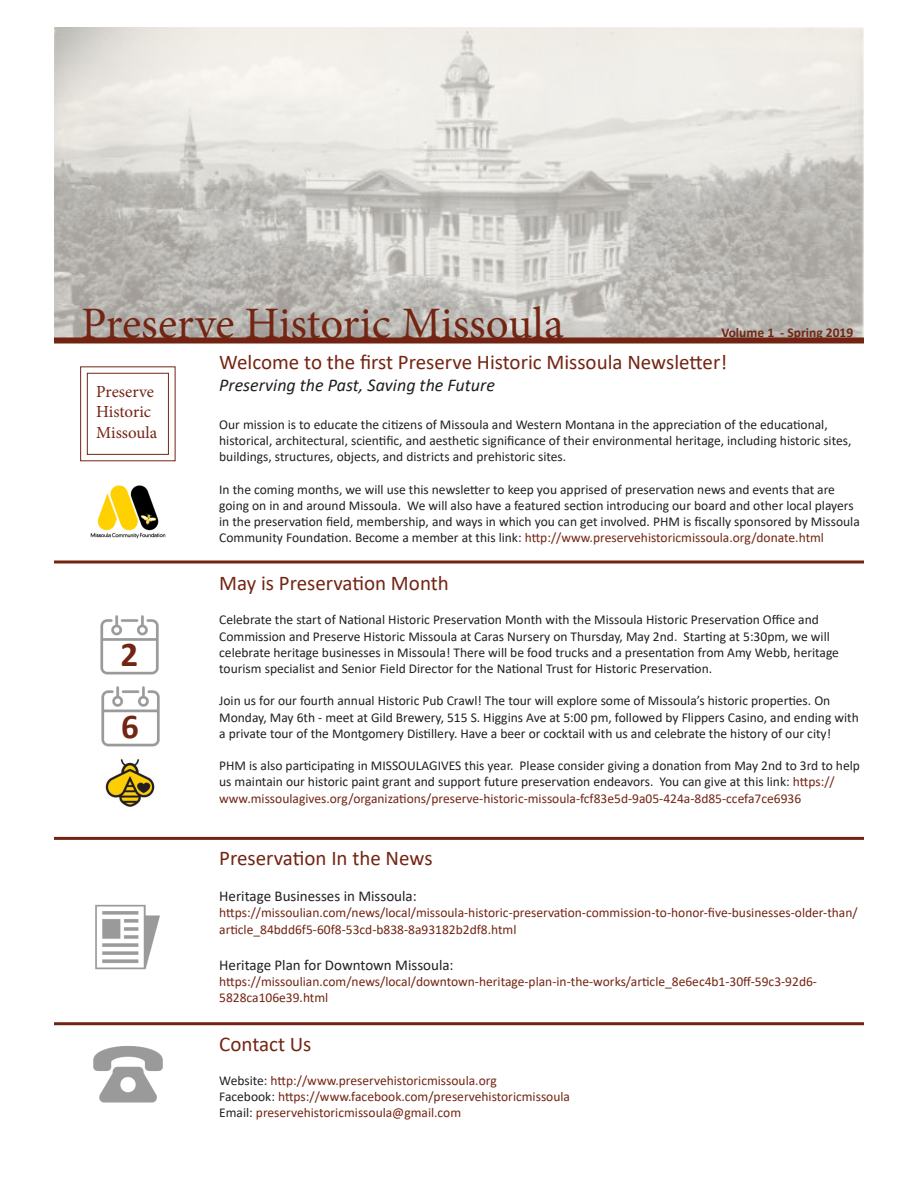
<style>
.page{position:relative;width:918px;height:1188px;background:#fff}
.page>*{position:absolute;margin:0;border:0;box-sizing:border-box;transform-origin:0 0}
.t1{font:45px "Minion Pro";letter-spacing:-.005em;color:#732513}
.t2{font:700 34.95px "Calibri";color:#732513}
.t3{font:21px "Calibri";color:#732513}
.t4{font:italic 18px "Calibri";color:#231f20}
.t5{font:16.95px "Minion Pro";letter-spacing:-.005em;color:#732513}
.t6{font:15px "Calibri";color:#231f20}
.t7{font:13.5px/16.2px "Calibri";color:#231f20}
.t8{font:13.5px/16.2px "Calibri";color:#732513}
.t9{font:700 13.5px "Calibri";color:#732513}
.s1{color:#732513}
.s2{color:#231f20}
</style>
<div class="page">
<img style="left:54px;top:27px;width:810px;height:311px">
<div style="left:54px;top:338px;width:810px;height:6px;background:#732311"></div>
<hr style="left:54px;top:560px;width:810px;height:3px;background:#732311">
<hr style="left:54px;top:837px;width:810px;height:3px;background:#732311">
<img style="left:101px;top:686px;width:59px;height:61px">
<img style="left:105px;top:759px;width:50px;height:48px">
<hr style="left:54px;top:1022px;width:810px;height:3px;background:#732311">
<div style="left:87px;top:373px;width:82px;height:82px;border:1px solid #732513"></div>
<img style="left:95px;top:904px;width:65px;height:66px">
<img style="left:93px;top:1046px;width:70px;height:57px">
<img style="left:90px;top:485px;width:76px;height:54px">
<img style="left:100px;top:615px;width:59px;height:60px">
<p class="t1" style="left:81px;top:294px;width:484px">Preserve Historic Missoula</p>
<p class="t3" style="left:219px;top:348px;width:509px">Welcome to the first Preserve Historic Missoula Newsletter!</p>
<p class="t4" style="left:219px;top:372px;width:277px">Preserving the Past, Saving the Future</p>
<p class="t7" style="left:219px;top:416px;width:634px">Our mission is to educate the citizens of Missoula and Western Montana in the appreciation of the educational, historical, architectural, scientific, and aesthetic significance of their environmental heritage, including historic sites, buildings, structures, objects, and districts and prehistoric sites.</p>
<p class="t7" style="left:219px;top:481px;width:642px">In the coming months, we will use this newsletter to keep you apprised of preservation news and events that are going on in and around Missoula. We will also have a featured section introducing our board and other local players in the preservation field, membership, and ways in which you can get involved. PHM is fiscally sponsored by Missoula Community Foundation. Become a member at this link: <span class="s1">http://www.preservehistoricmissoula.org/donate.html</span></p>
<p class="t9" style="left:721px;top:323px;width:133px">Volume 1 - Spring 2019</p>
<p class="t5" style="left:96px;top:380px;width:59px">Preserve</p>
<p class="t5" style="left:96px;top:401px;width:56px">Historic</p>
<p class="t5" style="left:96px;top:421px;width:63px">Missoula</p>
<p class="t2" style="left:121px;top:630px;width:19px">2</p>
<p class="t2" style="left:121px;top:701px;width:19px">6</p>
<p class="t3" style="left:219px;top:569px;width:231px">May is Preservation Month</p>
<p class="t7" style="left:219px;top:611px;width:621px">Celebrate the start of National Historic Preservation Month with the Missoula Historic Preservation Office and Commission and Preserve Historic Missoula at Caras Nursery on Thursday, May 2nd. Starting at 5:30pm, we will celebrate heritage businesses in Missoula! There will be food trucks and a presentation from Amy Webb, heritage tourism specialist and Senior Field Director for the National Trust for Historic Preservation.</p>
<p class="t7" style="left:219px;top:692px;width:641px">Join us for our fourth annual Historic Pub Crawl! The tour will explore some of Missoula’s historic properties. On<br>Monday, May 6th - meet at Gild Brewery, 515 S. Higgins Ave at 5:00 pm, followed by Flippers Casino, and ending with a private tour of the Montgomery Distillery. Have a beer or cocktail with us and celebrate the history of our city!</p>
<p class="t7" style="left:219px;top:757px;width:642px">PHM is also participating in MISSOULAGIVES this year. Please consider giving a donation from May 2nd to 3rd to help us maintain our historic paint grant and support future preservation endeavors. You can give at this link: <span class="s1">https:// www.missoulagives.org/organizations/preserve-historic-missoula-fcf83e5d-9a05-424a-8d85-ccefa7ce6936</span></p>
<p class="t3" style="left:219px;top:844px;width:215px">Preservation In the News</p>
<p class="t6" style="left:219px;top:886px;width:199px">Heritage Businesses in Missoula:</p>
<p class="t8" style="left:219px;top:905px;width:640px">https://missoulian.com/news/local/missoula-historic-preservation-commission-to-honor-five-businesses-older-than/ article_84bdd6f5-60f8-53cd-b838-8a93182b2df8.html</p>
<p class="t6" style="left:219px;top:954px;width:236px">Heritage Plan for Downtown Missoula:</p>
<p class="t8" style="left:219px;top:973px;width:599px">https://missoulian.com/news/local/downtown-heritage-plan-in-the-works/article_8e6ec4b1-30ff-59c3-92d6-<br>5828ca106e39.html</p>
<p class="t3" style="left:219px;top:1029px;width:94px">Contact Us</p>
<p class="t8" style="left:219px;top:1072px;width:279px"><span class="s2">Website:</span> http://www.preservehistoricmissoula.org</p>
<p class="t8" style="left:219px;top:1088px;width:352px"><span class="s2">Facebook:</span> https://www.facebook.com/preservehistoricmissoula</p>
<p class="t8" style="left:219px;top:1105px;width:243px"><span class="s2">Email:</span> preservehistoricmissoula@gmail.com</p>
</div>
